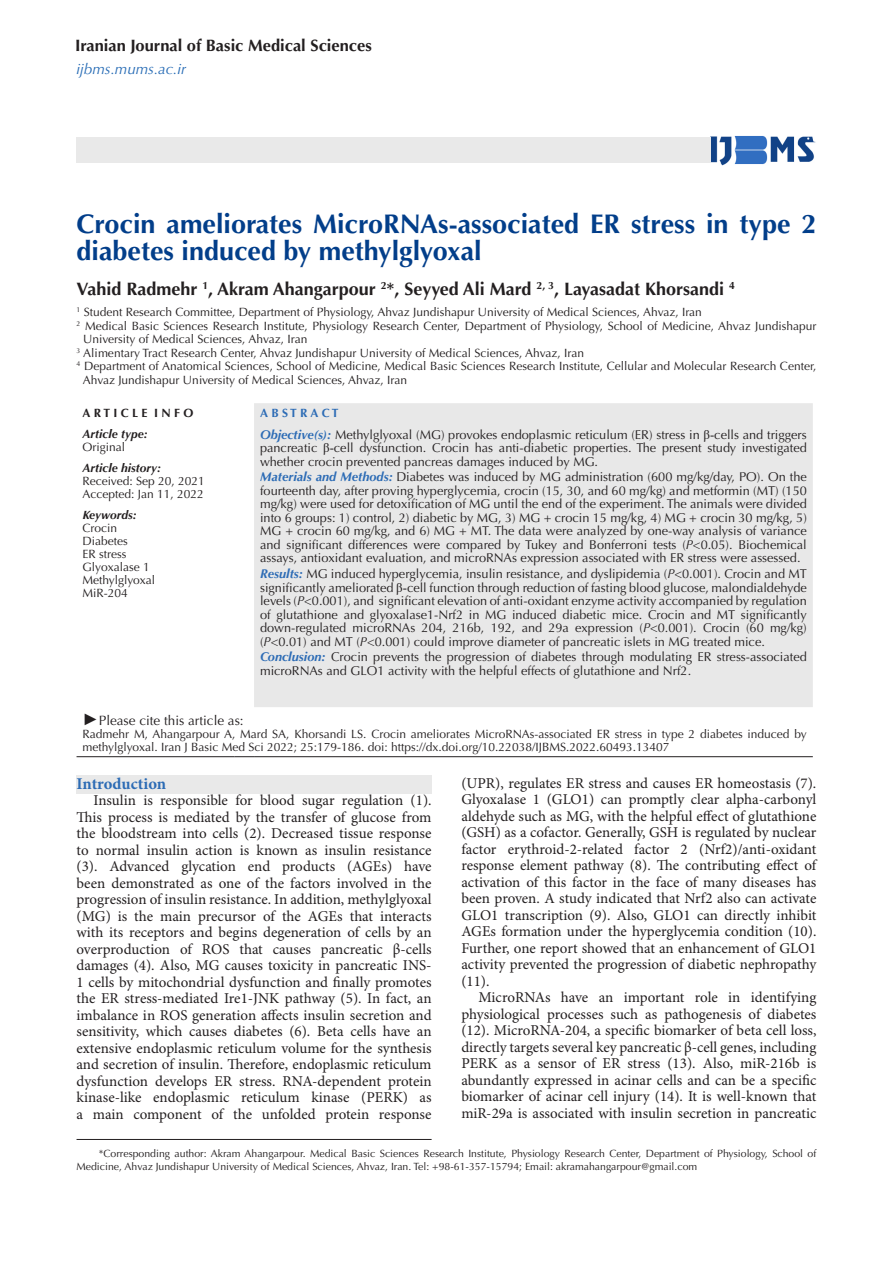
<style>
.page{position:relative;width:893px;height:1263px;background:#fff}
.page>*{position:absolute;margin:0;border:0;box-sizing:border-box;transform-origin:0 0}
.t1{font:700 27px/27px "Optima LT Std";color:#023e8a}
.t2{font:700 18px "Optima LT Std";color:#231f20}
.t3{font:700 16.5px "Optima LT Std";color:#231f20}
.t4{font:700 16.5px "Minion Pro";letter-spacing:-.005em;color:#2d6cb5}
.t5{font:15px/16.5px "Minion Pro";color:#231f20;text-align:justify}
.t6{font:italic 15px "Optima LT Std";color:#296db6}
.t7{font:13.5px "Optima LT Std";color:#231f20}
.t8{font:12.75px/13.5px "Optima LT Std";color:#231f20;text-align:justify}
.Body_Text{font:12px/13px "Optima LT Std";color:#231f20}
.t9{font:italic 700 12px "Optima LT Std";color:#231f20}
.t10{font:700 12px "Optima LT Std";color:#231f20}
.t11{font:700 12px "Optima LT Std";color:#2d6cb5}
.t12{font:10.5px/12.6px "Optima LT Std";color:#231f20}
.s1{font-weight:700;font-style:italic;color:#2d6cb5}
.s2{font-family:"Times New Roman"}
.s3{font-style:italic}
.s4{font-family:"Times New Roman";font-style:italic;font-size:16.5px}
</style>
<div class="page">
<hr style="left:77px;top:1139px;width:355px;height:1px;background:#231f20">
<div style="left:254px;top:403px;width:559px;height:304px;background:#e8e8e8"></div>
<hr style="left:77px;top:756px;width:158px;height:1px;background:#231f20">
<svg style="left:235px;top:756px;width:19px;height:1px"></svg>
<hr style="left:254px;top:756px;width:559px;height:1px;background:#231f20">
<div style="left:77px;top:775px;width:355px;height:19px;background:#e9e9e9"></div>
<img style="left:710px;top:136px;width:106px;height:30px">
<div style="left:77px;top:137px;width:634px;height:26px;background:#e9e9e9"></div>
<p class="t3" style="left:75px;top:36px;width:298px">Iranian Journal of Basic Medical Sciences</p>
<p class="t6" style="left:77px;top:61px;width:111px">ijbms.mums.ac.ir</p>
<p class="t1" style="left:77px;top:211px;width:741px">Crocin ameliorates MicroRNAs-associated ER stress in type 2 diabetes induced by methylglyoxal</p>
<p class="t2" style="left:77px;top:279px;width:660px">Vahid Radmehr <sup>1</sup>, Akram Ahangarpour <sup>2</sup>*, Seyyed Ali Mard <sup>2,</sup> <sup>3</sup>, Layasadat Khorsandi <sup>4</sup></p>
<p class="Body_Text" style="left:77px;top:306px;width:627px"><sup>1</sup> Student Research Committee, Department of Physiology, Ahvaz Jundishapur University of Medical Sciences, Ahvaz, Iran</p>
<p class="Body_Text" style="left:77px;top:319px;width:741px"><sup>2</sup> Medical Basic Sciences Research Institute, Physiology Research Center, Department of Physiology, School of Medicine, Ahvaz Jundishapur</p>
<p class="Body_Text" style="left:83px;top:333px;width:226px">University of Medical Sciences, Ahvaz, Iran</p>
<p class="Body_Text" style="left:77px;top:346px;width:509px"><sup>3</sup> Alimentary Tract Research Center, Ahvaz Jundishapur University of Medical Sciences, Ahvaz, Iran</p>
<p class="Body_Text" style="left:77px;top:360px;width:741px"><sup>4</sup> Department of Anatomical Sciences, School of Medicine, Medical Basic Sciences Research Institute, Cellular and Molecular Research Center,</p>
<p class="Body_Text" style="left:83px;top:373px;width:326px">Ahvaz Jundishapur University of Medical Sciences, Ahvaz, Iran</p>
<p class="t10" style="left:83px;top:406px;width:112px">A R T I C L E I N F O</p>
<p class="t11" style="left:260px;top:406px;width:80px">A B S T R A C T</p>
<p class="t9" style="left:83px;top:427px;width:67px">Article type:</p>
<p class="Body_Text" style="left:83px;top:441px;width:44px">Original</p>
<p class="t8" style="left:260px;top:428px;width:548px"><span class="s1">Objective(s):</span> Methylglyoxal (MG) provokes endoplasmic reticulum (ER) stress in <span class="s2">β-</span>cells and triggers pancreatic <span class="s2">β-</span>cell dysfunction. Crocin has anti-diabetic properties. The present study investigated whether crocin prevented pancreas damages induced by MG.</p>
<p class="t8" style="left:260px;top:470px;width:548px"><span class="s1">Materials and Methods:</span> Diabetes was induced by MG administration (600 mg/kg/day, PO). On the fourteenth day, after proving hyperglycemia, crocin (15, 30, and 60 mg/kg) and metformin (MT) (150 mg/kg) were used for detoxification of MG until the end of the experiment. The animals were divided into 6 groups: 1) control, 2) diabetic by MG, 3) MG + crocin 15 mg/kg, 4) MG + crocin 30 mg/kg, 5)<br>MG + crocin 60 mg/kg, and 6) MG + MT. The data were analyzed by one-way analysis of variance and significant differences were compared by Tukey and Bonferroni tests (<span class="s3">P</span>&lt;0.05). Biochemical assays, antioxidant evaluation, and microRNAs expression associated with ER stress were assessed.</p>
<p class="t8" style="left:260px;top:567px;width:548px"><span class="s1">Results:</span> MG induced hyperglycemia, insulin resistance, and dyslipidemia (<span class="s3">P</span>&lt;0.001). Crocin and MT significantly ameliorated <span class="s2">β-</span>cell function through reduction of fasting blood glucose, malondialdehyde levels (<span class="s3">P</span>&lt;0.001), and significant elevation of anti-oxidant enzyme activity accompanied by regulation of glutathione and glyoxalase1-Nrf2 in MG induced diabetic mice. Crocin and MT significantly down-regulated microRNAs 204, 216b, 192, and 29a expression (<span class="s3">P</span>&lt;0.001). Crocin (60 mg/kg) (<span class="s3">P</span>&lt;0.01) and MT (<span class="s3">P</span>&lt;0.001) could improve diameter of pancreatic islets in MG treated mice.</p>
<p class="t8" style="left:260px;top:650px;width:548px"><span class="s1">Conclusion:</span> Crocin prevents the progression of diabetes through modulating ER stress-associated microRNAs and GLO1 activity with the helpful effects of glutathione and Nrf2.</p>
<p class="t9" style="left:83px;top:461px;width:80px">Article history:</p>
<p class="Body_Text" style="left:83px;top:475px;width:124px">Received: Sep 20, 2021</p>
<p class="Body_Text" style="left:83px;top:488px;width:123px">Accepted: Jan 11, 2022</p>
<p class="t9" style="left:83px;top:508px;width:56px">Keywords:</p>
<p class="Body_Text" style="left:83px;top:522px;width:36px">Crocin</p>
<p class="Body_Text" style="left:83px;top:535px;width:47px">Diabetes</p>
<p class="Body_Text" style="left:83px;top:548px;width:46px">ER stress</p>
<p class="Body_Text" style="left:83px;top:561px;width:69px">Glyoxalase 1</p>
<p class="Body_Text" style="left:83px;top:574px;width:74px">Methylglyoxal</p>
<p class="Body_Text" style="left:83px;top:587px;width:47px">MiR-204</p>
<p class="t7" style="left:83px;top:712px;width:163px"><span class="s4">►</span>Please cite this article as:</p>
<p class="Body_Text" style="left:83px;top:727px;width:726px">Radmehr M, Ahangarpour A, Mard SA, Khorsandi LS. Crocin ameliorates MicroRNAs-associated ER stress in type 2 diabetes induced by methylglyoxal. Iran J Basic Med Sci 2022; 25:179-186. doi: https://dx.doi.org/10.22038/IJBMS.2022.60493.13407</p>
<p class="t4" style="left:77px;top:772px;width:91px">Introduction</p>
<p class="t5" style="left:77px;top:793px;width:357px;text-indent:17px">Insulin is responsible for blood sugar regulation (1).<br>This process is mediated by the transfer of glucose from the bloodstream into cells (2). Decreased tissue response to normal insulin action is known as insulin resistance (3). Advanced glycation end products (AGEs) have been demonstrated as one of the factors involved in the progression of insulin resistance. In addition, methylglyoxal (MG) is the main precursor of the AGEs that interacts with its receptors and begins degeneration of cells by an overproduction of ROS that causes pancreatic β-cells damages (4). Also, MG causes toxicity in pancreatic INS-1 cells by mitochondrial dysfunction and finally promotes the ER stress-mediated Ire1-JNK pathway (5). In fact, an imbalance in ROS generation affects insulin secretion and sensitivity, which causes diabetes (6). Beta cells have an extensive endoplasmic reticulum volume for the synthesis and secretion of insulin. Therefore, endoplasmic reticulum dysfunction develops ER stress. RNA-dependent protein kinase-like endoplasmic reticulum kinase (PERK) as a main component of the unfolded protein response</p>
<p class="t5" style="left:461px;top:775px;width:357px">(UPR), regulates ER stress and causes ER homeostasis (7).<br>Glyoxalase 1 (GLO1) can promptly clear alpha-carbonyl aldehyde such as MG, with the helpful effect of glutathione (GSH) as a cofactor. Generally, GSH is regulated by nuclear factor erythroid-2-related factor 2 (Nrf2)/anti-oxidant response element pathway (8). The contributing effect of activation of this factor in the face of many diseases has been proven. A study indicated that Nrf2 also can activate GLO1 transcription (9). Also, GLO1 can directly inhibit AGEs formation under the hyperglycemia condition (10).<br>Further, one report showed that an enhancement of GLO1 activity prevented the progression of diabetic nephropathy (11).</p>
<p class="t5" style="left:461px;top:990px;width:357px;text-indent:17px">MicroRNAs have an important role in identifying physiological processes such as pathogenesis of diabetes (12). MicroRNA-204, a specific biomarker of beta cell loss, directly targets several key pancreatic β-cell genes, including PERK as a sensor of ER stress (13). Also, miR-216b is abundantly expressed in acinar cells and can be a specific biomarker of acinar cell injury (14). It is well-known that miR-29a is associated with insulin secretion in pancreatic</p>
<p class="t12" style="left:77px;top:1147px;width:741px;text-indent:22px">*Corresponding author: Akram Ahangarpour. Medical Basic Sciences Research Institute, Physiology Research Center, Department of Physiology, School of<br>Medicine, Ahvaz Jundishapur University of Medical Sciences, Ahvaz, Iran. Tel: +98-61-357-15794; Email: akramahangarpour@gmail.com</p>
</div>
